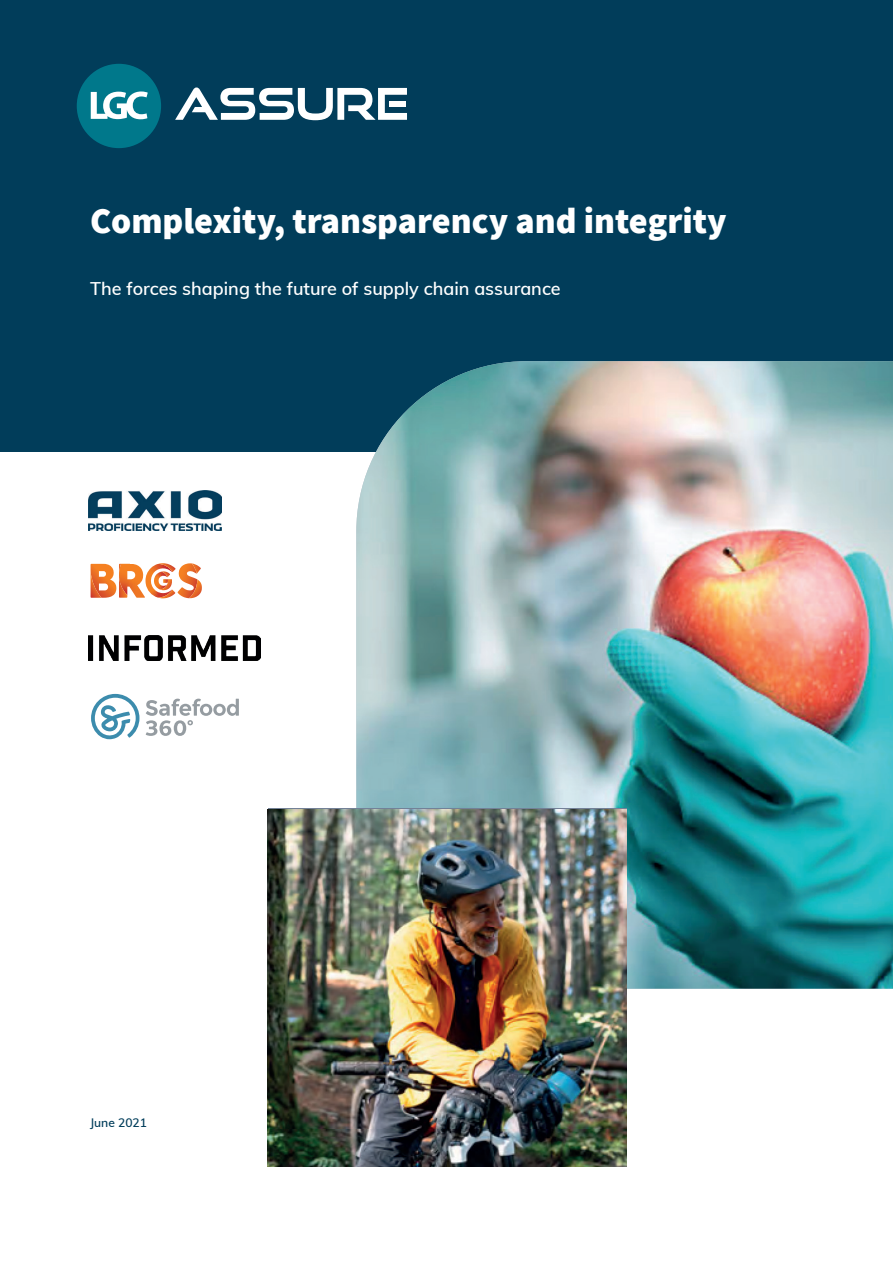
<style>
.page{position:relative;width:893px;height:1263px;background:#fff}
.page>*{position:absolute;margin:0;border:0;box-sizing:border-box;transform-origin:0 0}
.t1{font:800 36px "Assistant";color:#fff}
.t2{font:600 18px "Muli";color:#fff}
.t3{font:600 12px "Muli";color:#013d5a}
</style>
<div class="page">
<div style="left:0;top:0;width:893px;height:452px;background:#013d5a"></div>
<svg style="left:77px;top:64px;width:84px;height:84px"></svg>
<svg style="left:175px;top:87px;width:232px;height:33px"></svg>
<img style="left:88px;top:490px;width:133px;height:41px">
<img style="left:88px;top:635px;width:173px;height:26px">
<svg style="left:91px;top:563px;width:111px;height:35px"></svg>
<svg style="left:91px;top:694px;width:48px;height:45px"></svg>
<svg style="left:146px;top:699px;width:93px;height:37px"></svg>
<img style="left:356px;top:361px;width:537px;height:628px">
<img style="left:268px;top:809px;width:358px;height:357px">
<h1 class="t1" style="left:90px;top:196px;width:638px">Complexity, transparency and integrity</h1>
<p class="t2" style="left:90px;top:276px;width:472px">The forces shaping the future of supply chain assurance</p>
<p class="t3" style="left:90px;top:1114px;width:58px">June 2021</p>
</div>
